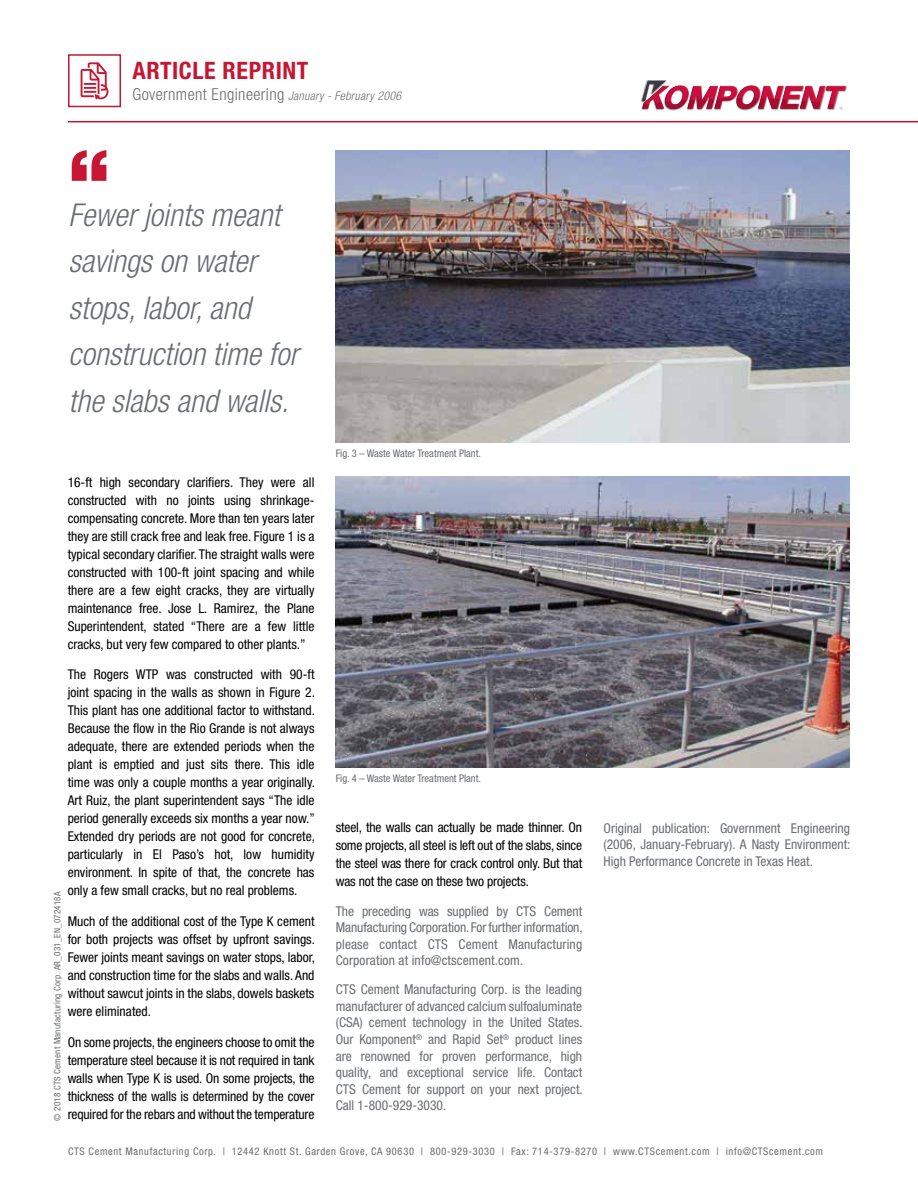
<style>
.page{position:relative;width:918px;height:1188px;background:#fff}
.page>*{position:absolute;margin:0;border:0;box-sizing:border-box;transform-origin:0 0}
.t1{font:900 81px "Helvetica Neue LT Std";color:#c61632}
.t2{font:italic 300 condensed 31.5px/46.5px "Helvetica Neue LT Std";color:#6a6d71}
.t3{font:700 condensed 24px "Helvetica Neue LT Std";letter-spacing:.025em;color:#c61632}
.t4{font:300 condensed 16.5px "Helvetica Neue LT Std";letter-spacing:.025em;color:#6a6d71}
.t5{font:condensed 13.5px/18px "Helvetica Neue LT Std";color:#000;text-align:justify}
.t6{font:condensed 13.5px/16.5px "Helvetica Neue LT Std";color:#6a6d71;text-align:justify}
.t7{font:condensed 10.5px "Helvetica Neue LT Std";letter-spacing:.06em;color:#6a6d71}
.t8{font:condensed 10.5px "Helvetica Neue LT Std";color:#6a6d71}
.t9{font:condensed 9px "Helvetica Neue LT Std";letter-spacing:.025em;color:#6a6d71}
.s1{font-style:italic;font-size:12px}
</style>
<div class="page">
<hr style="left:68px;top:121px;width:850px;height:1px;background:#c61632">
<div style="left:68px;top:54px;width:53px;height:53px;background:#fff;border:2px solid #c61632"></div>
<svg style="left:81px;top:62px;width:27px;height:38px"></svg>
<img style="left:336px;top:151px;width:514px;height:291px">
<img style="left:336px;top:476px;width:514px;height:292px">
<img style="left:641px;top:86px;width:206px;height:25px">
<svg style="left:642px;top:80px;width:204px;height:29px"></svg>
<h3 class="t3" style="left:133px;top:56px;width:177px">ARTICLE REPRINT</h3>
<h1 class="t1" style="left:68px;top:131px;width:44px">“</h1>
<p class="t4" style="left:133px;top:85px;width:270px">Government Engineering <span class="s1">January - February 2006</span></p>
<h2 class="t2" style="left:69px;top:192px;width:231px">Fewer joints meant savings on water stops, labor, and construction time for the slabs and walls.</h2>
<p class="t5" style="left:68px;top:473px;width:248px">16-ft high secondary clarifiers. They were all constructed with no joints using shrinkage&shy;compensating concrete. More than ten years later they are still crack free and leak free. Figure 1 is a typical secondary clarifier. The straight walls were constructed with 100-ft joint spacing and while there are a few eight cracks, they are virtually maintenance free. Jose L. Ramirez, the Plane Superintendent, stated “There are a few little cracks, but very few compared to other plants.”</p>
<p class="t5" style="left:68px;top:666px;width:249px">The Rogers WTP was constructed with 90-ft joint spacing in the walls as shown in Figure 2.<br>This plant has one additional factor to withstand.<br>Because the flow in the Rio Grande is not always adequate, there are extended periods when the plant is emptied and just sits there. This idle time was only a couple months a year originally.<br>Art Ruiz, the plant superintendent says “The idle period generally exceeds six months a year now.” Extended dry periods are not good for concrete, particularly in El Paso’s hot, low humidity environment. In spite of that, the concrete has only a few small cracks, but no real problems.</p>
<p class="t5" style="left:68px;top:912px;width:249px">Much of the additional cost of the Type K cement for both projects was offset by upfront savings.<br>Fewer joints meant savings on water stops, labor, and construction time for the slabs and walls. And without sawcut joints in the slabs, dowels baskets were eliminated.</p>
<p class="t5" style="left:68px;top:1033px;width:248px">On some projects, the engineers choose to omit the temperature steel because it is not required in tank walls when Type K is used. On some projects, the thickness of the walls is determined by the cover required for the rebars and without the temperature</p>
<p class="t9" style="left:52px;top:1120px;width:231px;rotate:-90deg">© 2018 CTS Cement Manufacturing Corp. AR_031_EN_072418A</p>
<p class="t8" style="left:336px;top:447px;width:147px">Fig. 3 – Waste Water Treatment Plant.</p>
<p class="t8" style="left:336px;top:772px;width:147px">Fig. 4 – Waste Water Treatment Plant.</p>
<p class="t5" style="left:336px;top:819px;width:248px">steel, the walls can actually be made thinner. On some projects, all steel is left out of the slabs, since the steel was there for crack control only. But that was not the case on these two projects.</p>
<p class="t6" style="left:336px;top:903px;width:248px">The preceding was supplied by CTS Cement Manufacturing Corporation. For further information, please contact CTS Cement Manufacturing Corporation at info@ctscement.com.</p>
<p class="t6" style="left:336px;top:981px;width:248px">CTS Cement Manufacturing Corp. is the leading manufacturer of advanced calcium sulfoaluminate (CSA) cement technology in the United States.<br>Our Komponent<sup>®</sup> and Rapid Set<sup>®</sup> product lines are renowned for proven performance, high quality, and exceptional service life. Contact CTS Cement for support on your next project.<br>Call 1-800-929-3030.</p>
<p class="t6" style="left:604px;top:819px;width:248px">Original publication: Government Engineering (2006, January-February). A Nasty Environment:<br>High Performance Concrete in Texas Heat.</p>
<p class="t7" style="left:68px;top:1145px;width:757px">CTS Cement Manufacturing Corp. | 12442 Knott St. Garden Grove, CA 90630 | 800-929-3030 | Fax: 714-379-8270 | www.CTScement.com | info@CTScement.com</p>
</div>
